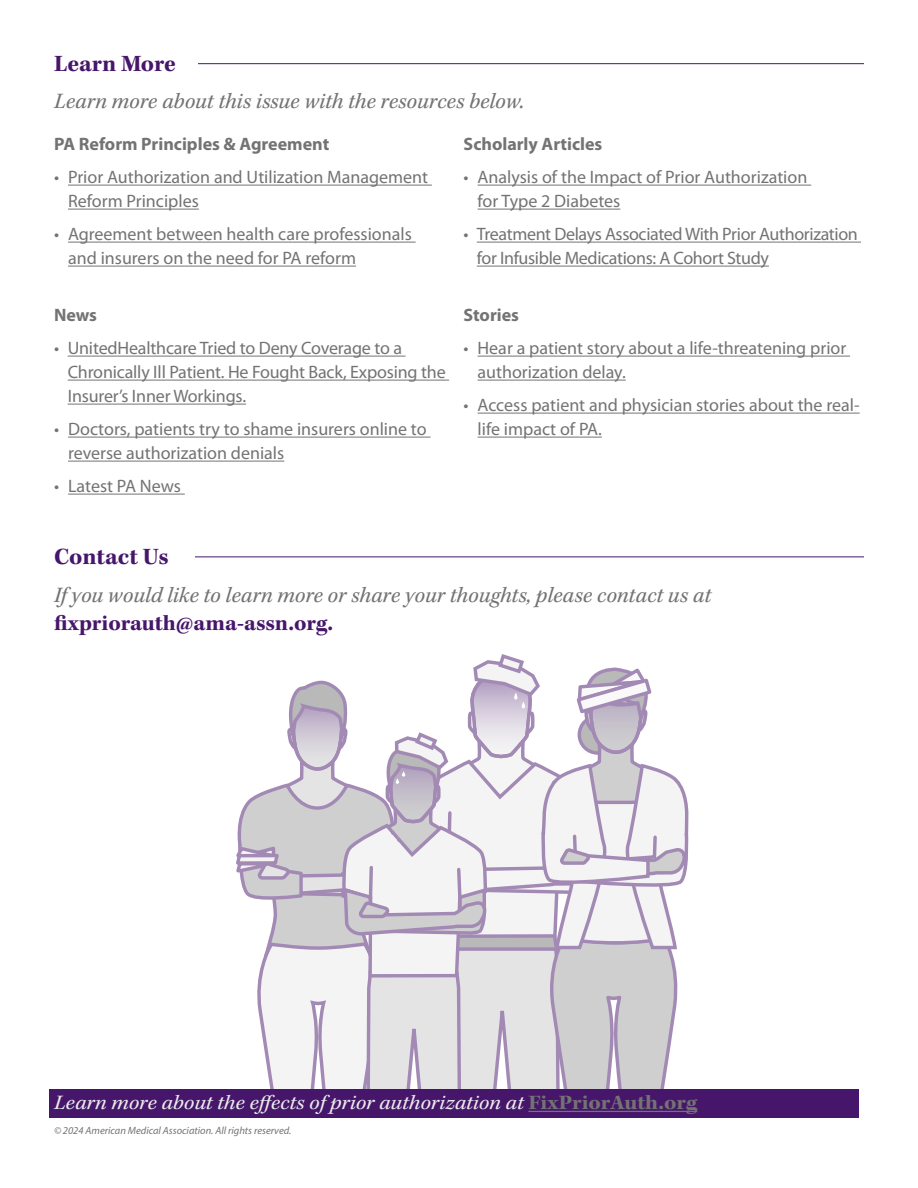
<style>
.page{position:relative;width:918px;height:1188px;background:#fff}
.page>*{position:absolute;margin:0;border:0;box-sizing:border-box;transform-origin:0 0}
.t1{font:700 24px "Kepler Std";color:#46166b}
.Intro{font:italic 22.5px/28.5px "Kepler Std";color:#737373}
.t2{font:italic 21px "Kepler Std";color:#eaeaea;scale:1.06 1}
.t3{font:18px/24px "Myriad Pro";color:#737373}
.t4{font:18px/24px "Myriad Pro";letter-spacing:-.02em;color:#737373}
.t5{font:700 18px "Myriad Pro";color:#737373}
.t6{font:italic 10.5px "Myriad Pro";color:#737373}
.s1{font-weight:700;font-style:normal;color:#46166b}
.s2{font-weight:700;font-style:normal;color:#737373}
</style>
<div class="page">
<svg style="left:236px;top:654px;width:452px;height:435px"></svg>
<div style="left:50px;top:1089px;width:810px;height:29px;background:#46166b"></div>
<hr style="left:528px;top:1111px;width:169px;height:1px;background:#737373">
<hr style="left:68px;top:185px;width:364px;height:1px;background:#737373">
<hr style="left:68px;top:209px;width:131px;height:1px;background:#737373">
<hr style="left:68px;top:242px;width:348px;height:1px;background:#737373">
<hr style="left:68px;top:266px;width:288px;height:1px;background:#737373">
<hr style="left:68px;top:356px;width:338px;height:1px;background:#737373">
<hr style="left:68px;top:380px;width:381px;height:1px;background:#737373">
<hr style="left:68px;top:404px;width:178px;height:1px;background:#737373">
<hr style="left:68px;top:437px;width:363px;height:1px;background:#737373">
<hr style="left:68px;top:461px;width:216px;height:1px;background:#737373">
<hr style="left:68px;top:494px;width:117px;height:1px;background:#737373">
<hr style="left:478px;top:185px;width:333px;height:1px;background:#737373">
<hr style="left:478px;top:209px;width:142px;height:1px;background:#737373">
<hr style="left:477px;top:242px;width:384px;height:1px;background:#737373">
<hr style="left:477px;top:266px;width:292px;height:1px;background:#737373">
<hr style="left:478px;top:356px;width:372px;height:1px;background:#737373">
<hr style="left:478px;top:380px;width:148px;height:1px;background:#737373">
<hr style="left:478px;top:413px;width:382px;height:1px;background:#737373">
<hr style="left:478px;top:437px;width:124px;height:1px;background:#737373">
<hr style="left:198px;top:63px;width:666px;height:1px;background:#46166b">
<hr style="left:195px;top:557px;width:669px;height:1px;background:#46166b">
<h2 class="t1" style="left:54px;top:50px;width:123px">Learn More</h2>
<p class="Intro" style="left:54px;top:88px;width:472px">Learn more about this issue with the resources below.</p>
<p class="t5" style="left:54px;top:132px;width:277px">PA Reform Principles &amp; Agreement</p>
<p class="t3" style="left:68px;top:165px;width:361px;text-indent:-14px">• Prior Authorization and Utilization Management<br>Reform Principles</p>
<p class="t3" style="left:68px;top:222px;width:345px;text-indent:-14px">• Agreement between health care professionals and insurers on the need for PA reform</p>
<p class="t5" style="left:464px;top:132px;width:140px">Scholarly Articles</p>
<p class="t3" style="left:478px;top:165px;width:331px;text-indent:-14px">• Analysis of the Impact of Prior Authorization for Type 2 Diabetes</p>
<p class="t4" style="left:477px;top:222px;width:383px;text-indent:-13px">• Treatment Delays Associated With Prior Authorization for Infusible Medications: A Cohort Study</p>
<p class="t5" style="left:54px;top:303px;width:44px">News</p>
<p class="t3" style="left:68px;top:336px;width:379px;text-indent:-14px">• UnitedHealthcare Tried to Deny Coverage to a<br>Chronically Ill Patient. He Fought Back, Exposing the<br>Insurer’s Inner Workings.</p>
<p class="t3" style="left:68px;top:417px;width:360px;text-indent:-14px">• Doctors, patients try to shame insurers online to reverse authorization denials</p>
<p class="t3" style="left:54px;top:474px;width:128px">• Latest PA News</p>
<p class="t5" style="left:464px;top:303px;width:57px">Stories</p>
<p class="t3" style="left:478px;top:336px;width:370px;text-indent:-14px">• Hear a patient story about a life-threatening prior authorization delay.</p>
<p class="t3" style="left:478px;top:393px;width:384px;text-indent:-14px">• Access patient and physician stories about the real&shy;life impact of PA.</p>
<h2 class="t1" style="left:54px;top:543px;width:116px">Contact Us</h2>
<p class="Intro" style="left:54px;top:581px;width:659px">If you would like to learn more or share your thoughts, please contact us at <span class="s1">fixpriorauth@ama-assn.org.</span></p>
<h2 class="t2" style="left:54px;top:1090px;width:608px">Learn more about the effects of prior authorization at <span class="s2">FixPriorAuth.org</span></h2>
<h2 class="t6" style="left:54px;top:1124px;width:239px">© 2024 American Medical Association. All rights reserved.</h2>
</div>
